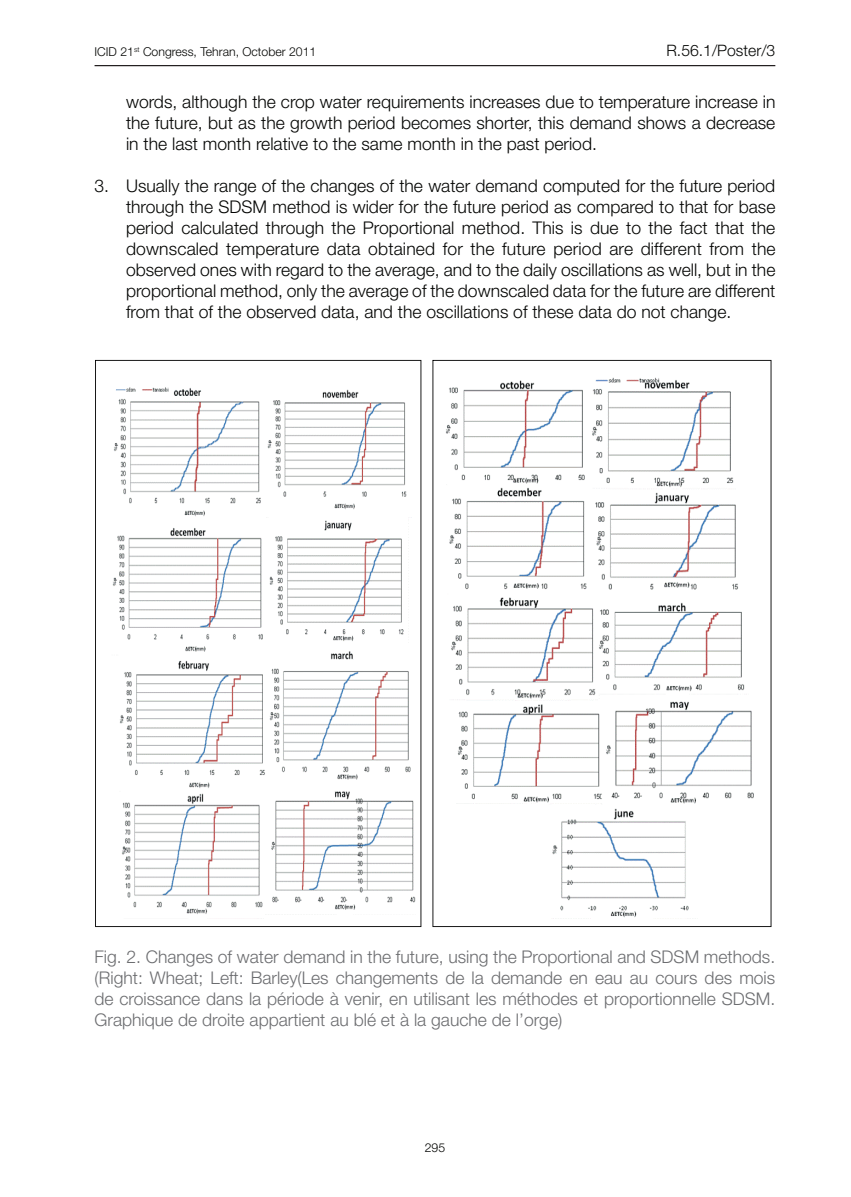
<style>
.page{position:relative;width:851px;height:1197px;background:#fff}
.page>*{position:absolute;margin:0;border:0;box-sizing:border-box;transform-origin:0 0}
.t1{font:300 17.5px/21px "Helvetica Neue";color:#040503;text-align:justify}
.t2{font:300 17.5px/21px "Helvetica Neue";color:#6c6d70;text-align:justify}
.t3{font:300 15.75px "Helvetica Neue";color:#040503}
.t4{font:300 12.25px "Helvetica Neue";color:#040503}
</style>
<div class="page">
<hr style="left:94px;top:65px;width:681px;height:1px;background:#231f20">
<svg style="left:95px;top:360px;width:326px;height:567px"></svg>
<svg style="left:432px;top:360px;width:339px;height:567px"></svg>
<p class="t4" style="left:95px;top:45px;width:223px">ICID 21<sup>st</sup> Congress, Tehran, October 2011</p>
<p class="t3" style="left:666px;top:41px;width:110px">R.56.1/Poster/3</p>
<p class="t1" style="left:126px;top:91px;width:650px">words, although the crop water requirements increases due to temperature increase in the future, but as the growth period becomes shorter, this demand shows a decrease in the last month relative to the same month in the past period.</p>
<p class="t1" style="left:126px;top:175px;width:651px;text-indent:-32px">3. Usually the range of the changes of the water demand computed for the future period through the SDSM method is wider for the future period as compared to that for base period calculated through the Proportional method. This is due to the fact that the downscaled temperature data obtained for the future period are different from the observed ones with regard to the average, and to the daily oscillations as well, but in the proportional method, only the average of the downscaled data for the future are different from that of the observed data, and the oscillations of these data do not change.</p>
<p class="t2" style="left:94px;top:945px;width:682px">Fig. 2. Changes of water demand in the future, using the Proportional and SDSM methods. (Right: Wheat; Left: Barley(Les changements de la demande en eau au cours des mois de croissance dans la période à venir, en utilisant les méthodes et proportionnelle SDSM.<br>Graphique de droite appartient au blé et à la gauche de l’orge)</p>
<p class="t4" style="left:424px;top:1141px;width:22px">295</p>
</div>
